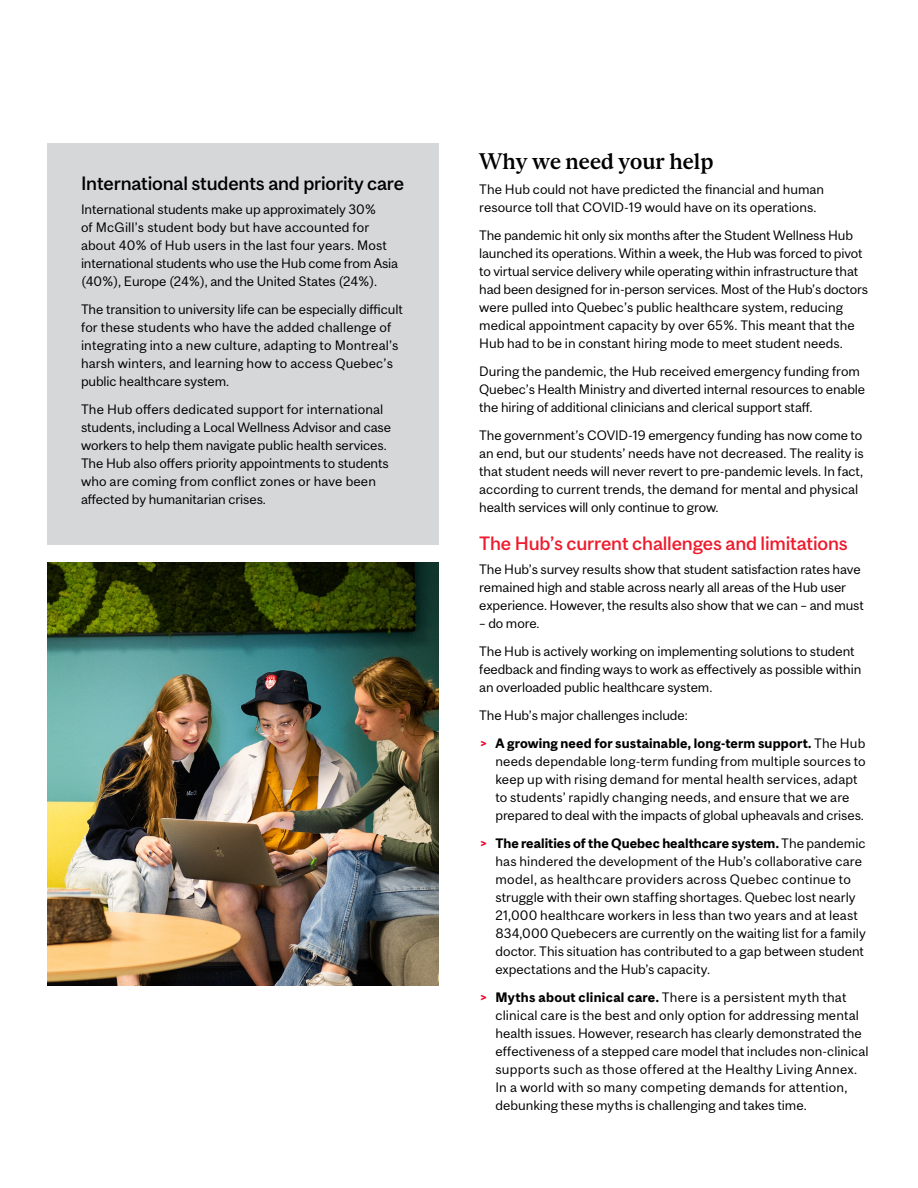
<style>
.page{position:relative;width:918px;height:1188px;background:#fff}
.page>*{position:absolute;margin:0;border:0;box-sizing:border-box;transform-origin:0 0}
.H3_Serif_Medium_16_20{font:500 21px "Mc Gill Serif";color:#000001}
.H5_sans_medium_12_14{font:500 18px "Mc Gill Sans";letter-spacing:-.01em;color:#ee1b2d}
.H5_sans_medium_12_14-2{font:500 18px "Mc Gill Sans";letter-spacing:-.01em;color:#000001}
.T1_sans___0_09375{font:12.75px/18px "Mc Gill Sans";color:#000001}
.s1{font-weight:700;color:#ef0027}
.s2{font-weight:700}
</style>
<div class="page">
<div style="left:47px;top:143px;width:392px;height:401px;background:#d6d7d9"></div>
<img style="left:47px;top:563px;width:392px;height:423px">
<p class="H5_sans_medium_12_14-2" style="left:81px;top:173px;width:325px">International students and priority care</p>
<p class="T1_sans___0_09375" style="left:81px;top:200px;width:319px">International students make up approximately 30%<br>of McGill’s student body but have accounted for about 40% of Hub users in the last four years. Most international students who use the Hub come from Asia (40%), Europe (24%), and the United States (24%).</p>
<p class="T1_sans___0_09375" style="left:81px;top:300px;width:323px">The transition to university life can be especially difficult for these students who have the added challenge of integrating into a new culture, adapting to Montreal’s harsh winters, and learning how to access Quebec’s public healthcare system.</p>
<p class="T1_sans___0_09375" style="left:81px;top:400px;width:312px">The Hub offers dedicated support for international students, including a Local Wellness Advisor and case workers to help them navigate public health services.<br>The Hub also offers priority appointments to students who are coming from conflict zones or have been affected by humanitarian crises.</p>
<p class="H3_Serif_Medium_16_20" style="left:479px;top:148px;width:236px">Why we need your help</p>
<p class="T1_sans___0_09375" style="left:479px;top:180px;width:346px">The Hub could not have predicted the financial and human resource toll that COVID-19 would have on its operations.</p>
<p class="T1_sans___0_09375" style="left:479px;top:226px;width:391px">The pandemic hit only six months after the Student Wellness Hub launched its operations. Within a week, the Hub was forced to pivot to virtual service delivery while operating within infrastructure that had been designed for in-person services. Most of the Hub’s doctors were pulled into Quebec’s public healthcare system, reducing medical appointment capacity by over 65%. This meant that the Hub had to be in constant hiring mode to meet student needs.</p>
<p class="T1_sans___0_09375" style="left:479px;top:362px;width:388px">During the pandemic, the Hub received emergency funding from<br>Quebec’s Health Ministry and diverted internal resources to enable the hiring of additional clinicians and clerical support staff.</p>
<p class="T1_sans___0_09375" style="left:479px;top:427px;width:386px">The government’s COVID-19 emergency funding has now come to an end, but our students’ needs have not decreased. The reality is that student needs will never revert to pre-pandemic levels. In fact, according to current trends, the demand for mental and physical health services will only continue to grow.</p>
<p class="H5_sans_medium_12_14" style="left:479px;top:532px;width:370px">The Hub’s current challenges and limitations</p>
<p class="T1_sans___0_09375" style="left:479px;top:560px;width:386px">The Hub’s survey results show that student satisfaction rates have remained high and stable across nearly all areas of the Hub user experience. However, the results also show that we can – and must</p>
<p class="T1_sans___0_09375" style="left:479px;top:614px;width:62px">– do more.</p>
<p class="T1_sans___0_09375" style="left:479px;top:642px;width:384px">The Hub is actively working on implementing solutions to student feedback and finding ways to work as effectively as possible within an overloaded public healthcare system.</p>
<p class="T1_sans___0_09375" style="left:479px;top:706px;width:210px">The Hub’s major challenges include:</p>
<p class="T1_sans___0_09375" style="left:495px;top:734px;width:372px;text-indent:-16px"><span class="s1">&gt;</span> <span class="s2">A growing need for sustainable, long-term support.</span> The Hub needs dependable long-term funding from multiple sources to keep up with rising demand for mental health services, adapt to students’ rapidly changing needs, and ensure that we are prepared to deal with the impacts of global upheavals and crises.</p>
<p class="T1_sans___0_09375" style="left:495px;top:834px;width:372px;text-indent:-16px"><span class="s1">&gt;</span> <span class="s2">The realities of the Quebec healthcare system.</span> The pandemic has hindered the development of the Hub’s collaborative care model, as healthcare providers across Quebec continue to struggle with their own staffing shortages. Quebec lost nearly 21,000 healthcare workers in less than two years and at least 834,000 Quebecers are currently on the waiting list for a family doctor. This situation has contributed to a gap between student expectations and the Hub’s capacity.</p>
<p class="T1_sans___0_09375" style="left:495px;top:988px;width:375px;text-indent:-16px"><span class="s1">&gt;</span> <span class="s2">Myths about clinical care.</span> There is a persistent myth that clinical care is the best and only option for addressing mental health issues. However, research has clearly demonstrated the effectiveness of a stepped care model that includes non-clinical supports such as those offered at the Healthy Living Annex.<br>In a world with so many competing demands for attention, debunking these myths is challenging and takes time.</p>
</div>
